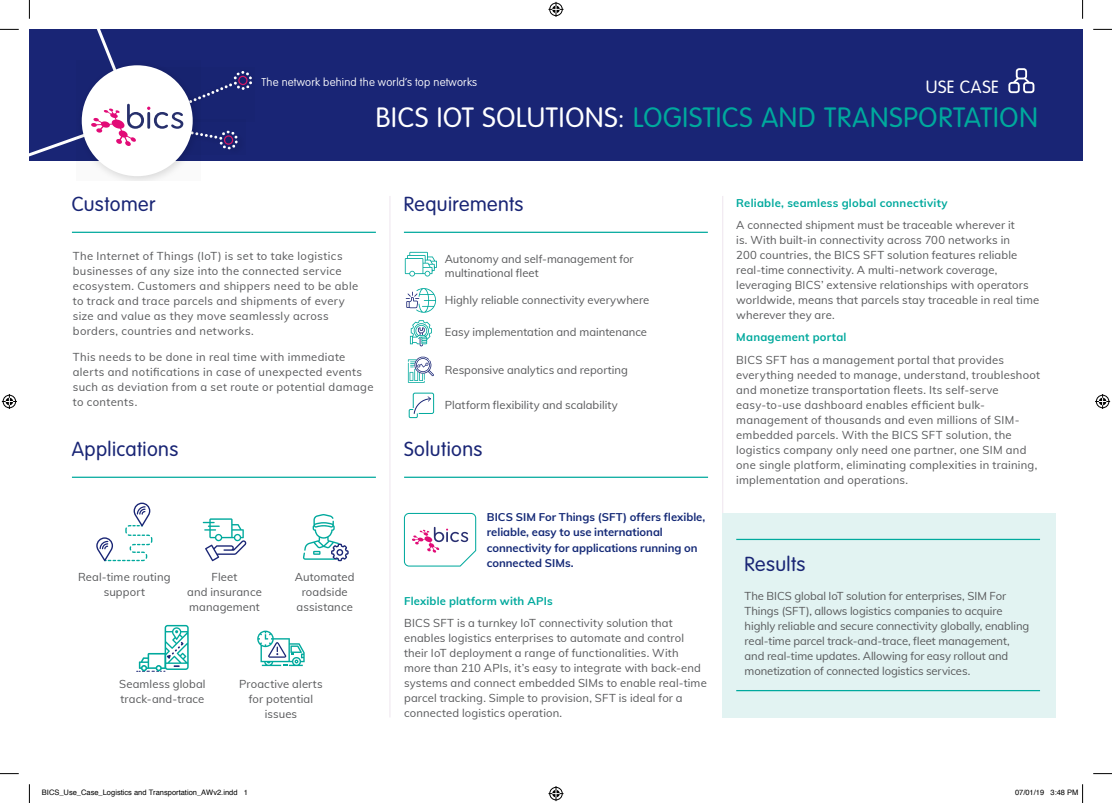
<style>
.page{position:relative;width:1112px;height:803px;background:#fff}
.page>*{position:absolute;margin:0;border:0;box-sizing:border-box;transform-origin:0 0}
.t1{font:300 27.5px "VAG Rounded LT Pro";letter-spacing:.03em;color:#00a99d}
.t2{font:300 20px "VAG Rounded LT Pro";letter-spacing:.02em;color:#192575}
.t3{font:300 17.5px "VAG Rounded LT Pro";letter-spacing:.03em;color:#fff}
.t4{font:11.25px/15px "Muli";letter-spacing:.015em;color:#57585a}
.t5{font:11.25px/15px "Muli";letter-spacing:-.01em;color:#57585a}
.t6{font:700 11.25px/15.6px "Muli";letter-spacing:-.005em;color:#152a77}
.t7{font:700 11.25px "Muli";letter-spacing:.02em;color:#00a99d}
.t8{font:100 11.12px "VAG Rounded LT Pro";letter-spacing:.02em;color:#fff}
.t9{font:7.5px "Helvetica";color:#000}
.s1{color:#fff}
</style>
<div class="page">
<div style="left:29px;top:29px;width:1053px;height:132px;background:#192575"></div>
<svg style="left:94px;top:161px;width:90px;height:19px"></svg>
<div style="left:82px;top:65px;width:111px;height:111px;background:#fff;border-radius:50%"></div>
<svg style="left:29px;top:29px;width:223px;height:132px"></svg>
<div style="left:1008px;top:82px;width:11px;height:11px;border:2px solid #fff;border-radius:3px"></div>
<div style="left:1022px;top:82px;width:12px;height:11px;border:2px solid #fff;border-radius:3px"></div>
<div style="left:1015px;top:68px;width:11px;height:11px;border:2px solid #fff;border-radius:3px"></div>
<svg style="left:1010px;top:75px;width:21px;height:10px"></svg>
<hr style="left:72px;top:232px;width:304px;height:1px;background:#00a99d">
<hr style="left:389px;top:196px;width:1px;height:521px;background:#f2eaf2">
<hr style="left:722px;top:196px;width:1px;height:506px;background:#f2eaf2">
<hr style="left:404px;top:232px;width:303px;height:1px;background:#00a99d">
<hr style="left:404px;top:477px;width:304px;height:1px;background:#00a99d">
<hr style="left:72px;top:477px;width:304px;height:1px;background:#00a99d">
<div style="left:722px;top:513px;width:333px;height:204px;background:#e2f3f2"></div>
<hr style="left:736px;top:539px;width:303px;height:1px;background:#00a99d">
<hr style="left:736px;top:690px;width:303px;height:1px;background:#00a99d">
<svg style="left:404px;top:513px;width:72px;height:53px"></svg>
<svg style="left:410px;top:320px;width:22px;height:26px"></svg>
<svg style="left:96px;top:503px;width:57px;height:59px"></svg>
<svg style="left:203px;top:518px;width:43px;height:43px"></svg>
<svg style="left:303px;top:514px;width:45px;height:47px"></svg>
<svg style="left:257px;top:630px;width:47px;height:36px"></svg>
<svg style="left:405px;top:288px;width:31px;height:25px"></svg>
<svg style="left:408px;top:356px;width:26px;height:27px"></svg>
<svg style="left:136px;top:625px;width:53px;height:47px"></svg>
<svg style="left:405px;top:252px;width:32px;height:24px"></svg>
<svg style="left:408px;top:392px;width:26px;height:26px"></svg>
<svg style="left:0;top:29px;width:19px;height:1px"></svg>
<svg style="left:1093px;top:29px;width:18px;height:1px"></svg>
<svg style="left:0;top:773px;width:19px;height:1px"></svg>
<svg style="left:1093px;top:773px;width:18px;height:1px"></svg>
<svg style="left:29px;top:0;width:1px;height:19px"></svg>
<svg style="left:29px;top:784px;width:1px;height:19px"></svg>
<svg style="left:1082px;top:0;width:1px;height:19px"></svg>
<svg style="left:548px;top:2px;width:15px;height:15px"></svg>
<svg style="left:548px;top:786px;width:15px;height:15px"></svg>
<svg style="left:2px;top:394px;width:15px;height:15px"></svg>
<svg style="left:1095px;top:394px;width:14px;height:15px"></svg>
<svg style="left:1082px;top:784px;width:1px;height:19px"></svg>
<p class="t8" style="left:261px;top:76px;width:217px">The network behind the world’s top networks</p>
<h3 class="t3" style="left:925px;top:77px;width:75px">USE CASE</h3>
<h1 class="t1" style="left:375px;top:101px;width:663px"><span class="s1">BICS IOT SOLUTIONS:</span> LOGISTICS AND TRANSPORTATION</h1>
<h2 class="t2" style="left:72px;top:193px;width:85px">Customer</h2>
<h2 class="t2" style="left:404px;top:193px;width:121px">Requirements</h2>
<p class="t4" style="left:73px;top:248px;width:287px">The Internet of Things (IoT) is set to take logistics businesses of any size into the connected service ecosystem. Customers and shippers need to be able to track and trace parcels and shipments of every size and value as they move seamlessly across borders, countries and networks.</p>
<p class="t4" style="left:73px;top:349px;width:302px">This needs to be done in real time with immediate alerts and notifications in case of unexpected events such as deviation from a set route or potential damage to contents.</p>
<p class="t4" style="left:444px;top:252px;width:190px;line-height:13.5px">Autonomy and self-management for multinational fleet</p>
<p class="t4" style="left:444px;top:292px;width:206px">Highly reliable connectivity everywhere</p>
<p class="t4" style="left:444px;top:323px;width:204px">Easy implementation and maintenance</p>
<p class="t4" style="left:444px;top:362px;width:185px">Responsive analytics and reporting</p>
<p class="t4" style="left:444px;top:396px;width:174px">Platform flexibility and scalability</p>
<h2 class="t2" style="left:72px;top:438px;width:108px">Applications</h2>
<h2 class="t2" style="left:404px;top:438px;width:80px">Solutions</h2>
<p class="t4" style="left:78px;top:569px;width:94px;text-align:center">Real-time routing support</p>
<p class="t4" style="left:187px;top:569px;width:76px;text-align:center">Fleet<br>and insurance management</p>
<p class="t4" style="left:295px;top:569px;width:61px;text-align:center">Automated roadside assistance</p>
<p class="t4" style="left:119px;top:676px;width:88px">Seamless global track-and-trace</p>
<p class="t4" style="left:239px;top:676px;width:85px;text-align:center">Proactive alerts for potential issues</p>
<p class="t6" style="left:486px;top:508px;width:220px">BICS SIM For Things (SFT) offers flexible, reliable, easy to use international connectivity for applications running on connected SIMs.</p>
<p class="t7" style="left:404px;top:593px;width:150px">Flexible platform with APIs</p>
<p class="t4" style="left:404px;top:615px;width:304px">BICS SFT is a turnkey IoT connectivity solution that enables logistics enterprises to automate and control their IoT deployment a range of functionalities. With more than 210 APIs, it’s easy to integrate with back-end systems and connect embedded SIMs to enable real-time parcel tracking. Simple to provision, SFT is ideal for a connected logistics operation.</p>
<p class="t7" style="left:736px;top:195px;width:213px">Reliable, seamless global connectivity</p>
<p class="t4" style="left:736px;top:217px;width:304px">A connected shipment must be traceable wherever it<br>is. With built-in connectivity across 700 networks in<br>200 countries, the BICS SFT solution features reliable real-time connectivity. A multi-network coverage, leveraging BICS’ extensive relationships with operators worldwide, means that parcels stay traceable in real time wherever they are.</p>
<p class="t7" style="left:736px;top:329px;width:112px">Management portal</p>
<p class="t4" style="left:736px;top:351px;width:305px">BICS SFT has a management portal that provides everything needed to manage, understand, troubleshoot and monetize transportation fleets. Its self-serve easy-to-use dashboard enables efficient bulk&shy;management of thousands and even millions of SIM&shy;embedded parcels. With the BICS SFT solution, the logistics company only need one partner, one SIM and one single platform, eliminating complexities in training, implementation and operations.</p>
<h2 class="t2" style="left:744px;top:552px;width:62px">Results</h2>
<p class="t5" style="left:744px;top:588px;width:286px">The BICS global IoT solution for enterprises, SIM For Things (SFT), allows logistics companies to acquire highly reliable and secure connectivity globally, enabling real-time parcel track-and-trace, fleet management, and real-time updates. Allowing for easy rollout and monetization of connected logistics services.</p>
<p class="t9" style="left:42px;top:787px;width:207px">BICS_Use_Case_Logistics and Transportation_AWv2.indd 1</p>
<p class="t9" style="left:1014px;top:787px;width:65px">07/01/19 3:48 PM</p>
</div>
